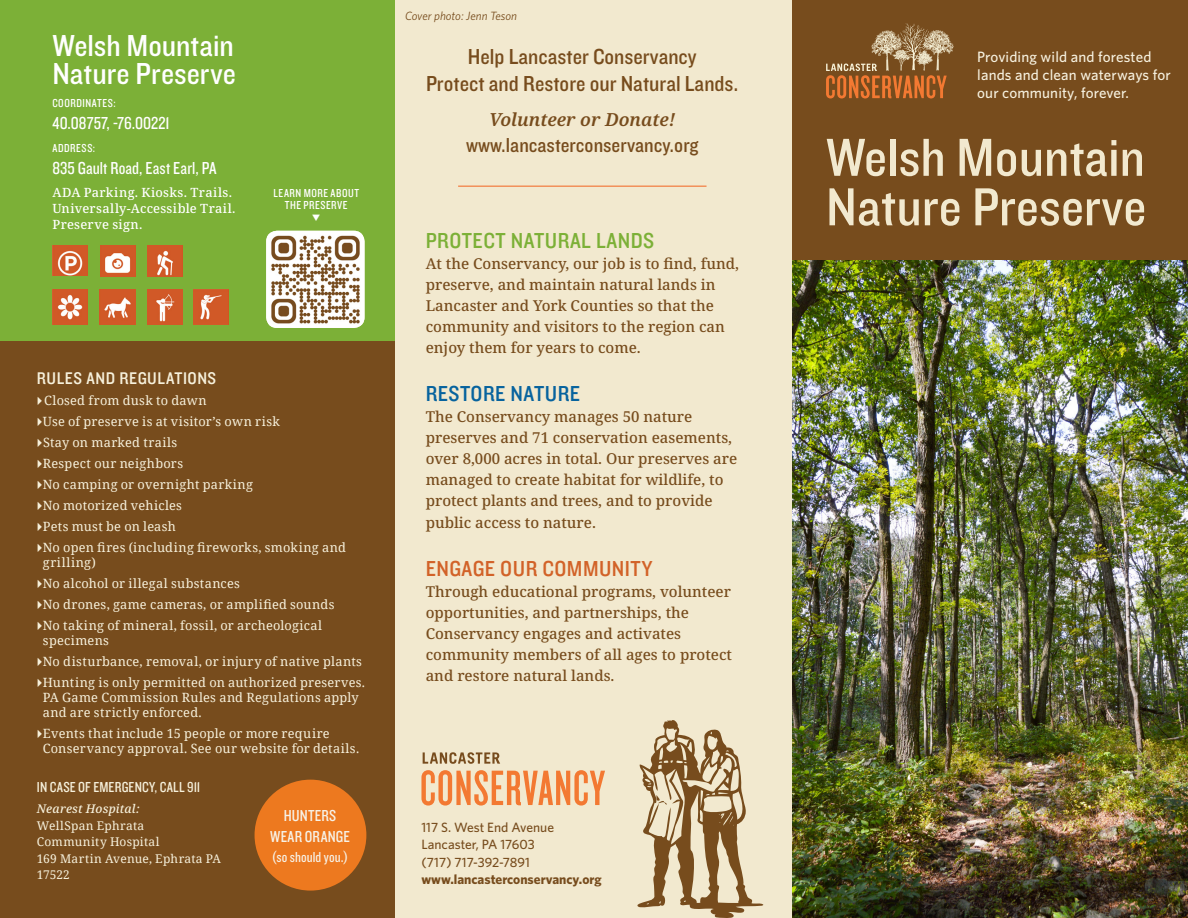
<style>
.page{position:relative;width:1188px;height:918px;background:#fff}
.page>*{position:absolute;margin:0;border:0;box-sizing:border-box;transform-origin:0 0}
.t1{font:55.5px "Knockout 30 Junior Welterwt";color:#f2e9cf}
.t2{font:31.5px/28.5px "Knockout 30 Junior Welterwt";color:#fff}
.t3{font:22.5px/27px "Knockout 30 Junior Welterwt";color:#774c1d;text-align:center}
.t4{font:22.5px "Knockout 30 Junior Welterwt";letter-spacing:.02em;color:#7cb037}
.intro_text{font:22.5px "Knockout 30 Junior Welterwt";letter-spacing:.02em;color:#d26228}
.t5{font:22.5px "Knockout 30 Junior Welterwt";letter-spacing:.02em;color:#07639e}
.t6{font:21px "Knockout 30 Junior Welterwt";color:#774c1d}
.t7{font:18px "Knockout 29 Junior Ltweight";letter-spacing:.005em;color:#fff}
.t8{font:italic 600 18px "Noto Serif";color:#774c1d}
.t9{font:17.55px "Knockout 30 Junior Welterwt";letter-spacing:.03em;color:#f7f1dc}
.t10{font:16.5px "Knockout 29 Junior Ltweight";letter-spacing:.015em;color:#f7f2e7}
.t11{font:500 15px/21.1px "Noto Serif";color:#774c1d}
.t12{font:500 15px/18px "Whitney";letter-spacing:.01em;color:#f7f1df}
.t13{font:15px "Knockout 29 Junior Ltweight";letter-spacing:.01em;color:#f7f1dc}
.t14{font:15px "Knockout 29 Junior Ltweight";letter-spacing:.01em;color:#f7f2e7}
.t15{font:500 13.5px "Whitney";color:#774c1d}
.t16{font:700 13.5px "Whitney";color:#774c1d}
.t17{font:12.75px/15px "Noto Serif";letter-spacing:.02em;color:#f7f1dc}
.t18{font:500 12.75px/15.8px "Noto Serif";letter-spacing:.025em;color:#fff}
.t19{font:12px/16.5px "Noto Serif";letter-spacing:.02em;color:#f7f1dc}
.t20{font:12px/12px "Knockout 29 Junior Ltweight";letter-spacing:.045em;color:#fff;text-align:center}
.t21{font:italic 12px "Whitney";color:#774c1d}
.s1{font-weight:500;font-style:italic}
</style>
<div class="page">
<div style="left:395px;top:0;width:400px;height:918px;background:#f2e9cf"></div>
<div style="left:0;top:340px;width:395px;height:578px;background:#774c1d"></div>
<img style="left:792px;top:259px;width:396px;height:659px">
<div style="left:792px;top:0;width:396px;height:259px;background:#774c1d"></div>
<svg style="left:637px;top:720px;width:126px;height:198px"></svg>
<svg style="left:421px;top:770px;width:184px;height:36px"></svg>
<svg style="left:423px;top:752px;width:77px;height:12px"></svg>
<hr style="left:458px;top:186px;width:249px;height:1px;background:#f36421">
<svg style="left:826px;top:23px;width:128px;height:75px"></svg>
<div style="left:0;top:0;width:395px;height:340px;background:#7cb037"></div>
<img style="left:100px;top:290px;width:35px;height:35px">
<img style="left:52px;top:290px;width:36px;height:35px">
<img style="left:147px;top:245px;width:36px;height:31px">
<img style="left:193px;top:290px;width:35px;height:35px">
<img style="left:147px;top:290px;width:36px;height:35px">
<img style="left:53px;top:245px;width:35px;height:31px">
<img style="left:100px;top:245px;width:35px;height:31px">
<div style="left:255px;top:780px;width:111px;height:111px;background:#ed791f;border-radius:50%"></div>
<img style="left:266px;top:231px;width:99px;height:97px">
<p class="t2" style="left:52px;top:30px;width:185px">Welsh Mountain<br>Nature Preserve</p>
<p class="t20" style="left:52px;top:96px;width:65px">COORDINATES:</p>
<p class="t7" style="left:52px;top:111px;width:119px">40.08757, -76.00221</p>
<p class="t20" style="left:52px;top:141px;width:44px">ADDRESS:</p>
<p class="t7" style="left:52px;top:156px;width:166px">835 Gault Road, East Earl, PA</p>
<p class="t18" style="left:52px;top:185px;width:185px">ADA Parking. Kiosks. Trails.<br>Universally-Accessible Trail.<br>Preserve sign.</p>
<p class="t20" style="left:274px;top:186px;width:87px">LEARN MORE ABOUT<br>THE PRESERVE</p>
<p class="t9" style="left:37px;top:366px;width:181px">RULES AND REGULATIONS</p>
<p class="t17" style="left:44px;top:392px;width:164px">Closed from dusk to dawn</p>
<p class="t17" style="left:43px;top:413px;width:239px">Use of preserve is at visitor’s own risk</p>
<p class="t17" style="left:43px;top:434px;width:136px">Stay on marked trails</p>
<p class="t17" style="left:43px;top:455px;width:142px">Respect our neighbors</p>
<p class="t17" style="left:43px;top:476px;width:212px">No camping or overnight parking</p>
<p class="t17" style="left:43px;top:497px;width:141px">No motorized vehicles</p>
<p class="t17" style="left:43px;top:518px;width:135px">Pets must be on leash</p>
<p class="t17" style="left:43px;top:539px;width:305px">No open fires (including fireworks, smoking and grilling)</p>
<p class="t17" style="left:43px;top:575px;width:199px">No alcohol or illegal substances</p>
<p class="t17" style="left:43px;top:596px;width:293px">No drones, game cameras, or amplified sounds</p>
<p class="t17" style="left:43px;top:617px;width:281px">No taking of mineral, fossil, or archeological specimens</p>
<p class="t17" style="left:43px;top:653px;width:321px">No disturbance, removal, or injury of native plants</p>
<p class="t17" style="left:43px;top:674px;width:324px">Hunting is only permitted on authorized preserves.<br>PA Game Commission Rules and Regulations apply and are strictly enforced.</p>
<p class="t17" style="left:43px;top:725px;width:318px">Events that include 15 people or more require<br>Conservancy approval. See our website for details.</p>
<p class="t13" style="left:37px;top:777px;width:165px">IN CASE OF EMERGENCY, CALL 911</p>
<p class="t19" style="left:37px;top:800px;width:186px"><span class="s1">Nearest Hospital:<br></span>WellSpan Ephrata<br>Community Hospital<br>169 Martin Avenue, Ephrata PA<br>17522</p>
<p class="t10" style="left:284px;top:805px;width:54px">HUNTERS</p>
<p class="t10" style="left:270px;top:826px;width:81px">WEAR ORANGE</p>
<p class="t14" style="left:272px;top:847px;width:78px">(so should you.)</p>
<p class="t21" style="left:405px;top:8px;width:114px">Cover photo: Jenn Teson</p>
<p class="t3" style="left:426px;top:42px;width:314px">Help Lancaster Conservancy<br>Protect and Restore our Natural Lands.</p>
<p class="t8" style="left:489px;top:107px;width:188px">Volunteer or Donate!</p>
<p class="t6" style="left:466px;top:131px;width:234px">www.lancasterconservancy.org</p>
<p class="t4" style="left:426px;top:225px;width:230px">PROTECT NATURAL LANDS</p>
<p class="t11" style="left:426px;top:254px;width:315px">At the Conservancy, our job is to find, fund, preserve, and maintain natural lands in Lancaster and York Counties so that the community and visitors to the region can enjoy them for years to come.</p>
<p class="t5" style="left:426px;top:378px;width:156px">RESTORE NATURE</p>
<p class="t11" style="left:426px;top:406px;width:313px">The Conservancy manages 50 nature preserves and 71 conservation easements, over 8,000 acres in total. Our preserves are managed to create habitat for wildlife, to protect plants and trees, and to provide public access to nature.</p>
<p class="intro_text" style="left:426px;top:553px;width:228px">ENGAGE OUR COMMUNITY</p>
<p class="t11" style="left:426px;top:581px;width:308px">Through educational programs, volunteer opportunities, and partnerships, the Conservancy engages and activates community members of all ages to protect and restore natural lands.</p>
<p class="t15" style="left:421px;top:819px;width:134px">117 S. West End Avenue</p>
<p class="t15" style="left:421px;top:836px;width:115px">Lancaster, PA 17603</p>
<p class="t15" style="left:421px;top:853px;width:110px">(717) 717-392-7891</p>
<p class="t16" style="left:421px;top:870px;width:182px">www.lancasterconservancy.org</p>
<p class="t12" style="left:977px;top:47px;width:195px">Providing wild and forested lands and clean waterways for our community, forever.</p>
<p class="t1" style="left:826px;top:120px;width:320px">Welsh Mountain</p>
<p class="t1" style="left:826px;top:170px;width:322px">Nature Preserve</p>
</div>
